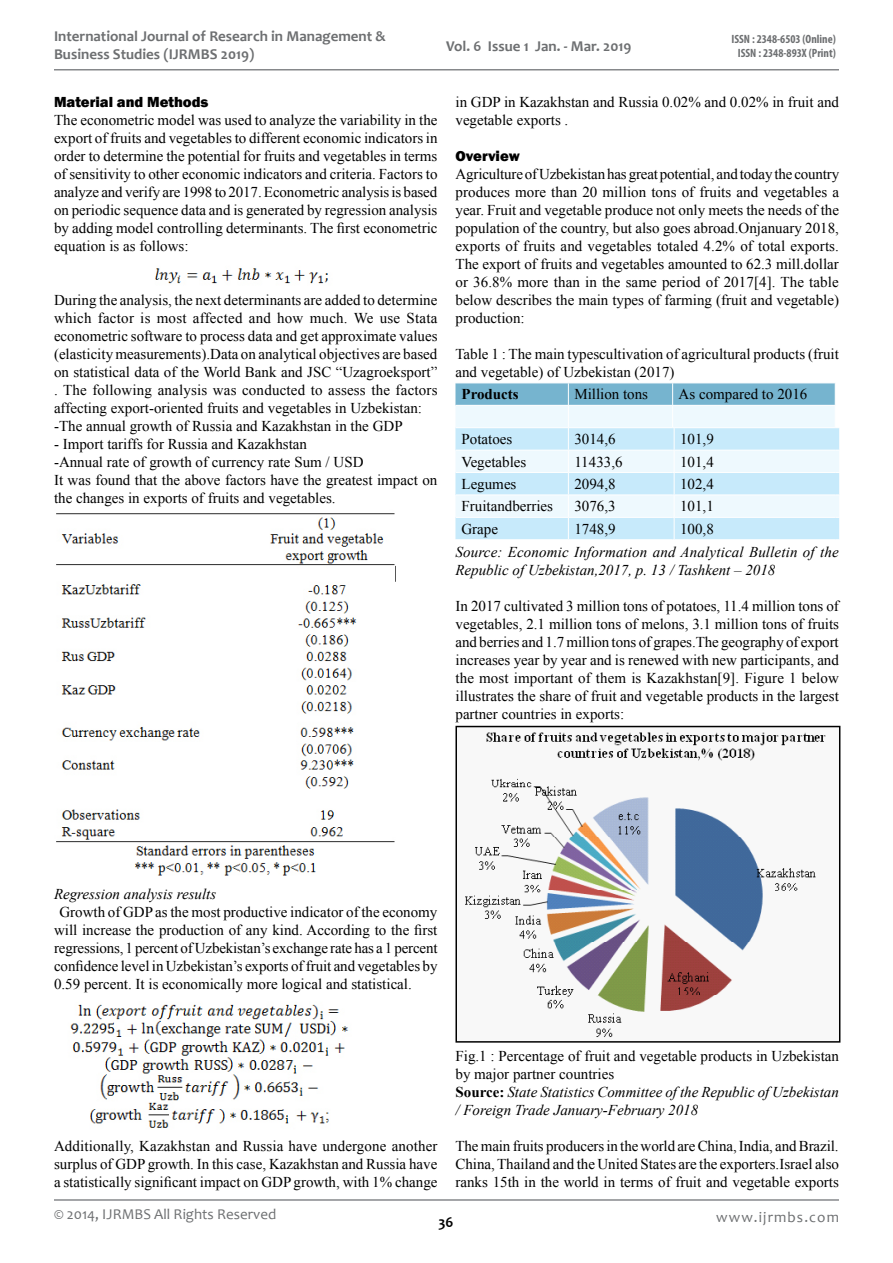
<style>
.page{position:relative;width:893px;height:1263px;background:#fff}
.page>*{position:absolute;margin:0;border:0;box-sizing:border-box;transform-origin:0 0}
.t1{font:15px/18px "Times New Roman";color:#000;text-align:justify}
.t2{font:italic 15px/18px "Times New Roman";color:#000}
.t3{font:700 15px/18px "Candara";color:#6d6f71}
.t4{font:15px "Candara";color:#6d6f71}
.t5{font:800 15px "Franklin Gothic";color:#000}
.t6{font:15px "Candara";letter-spacing:.075em;color:#6d6f71}
.t7{font:700 15px "Times New Roman";color:#000}
.t8{font:700 15px "Candara";color:#000}
.t9{font:700 condensed 12px/14.4px "Myriad Pro";color:#6d6f71;text-align:center}
.s1{font-style:normal}
.s2{font-weight:700;font-style:normal}
</style>
<div class="page">
<hr style="left:54px;top:1199px;width:785px;height:2px;background:#86888b">
<hr style="left:54px;top:69px;width:785px;height:2px;background:#86888b">
<img style="left:155px;top:268px;width:173px;height:16px">
<img style="left:56px;top:513px;width:340px;height:363px">
<img style="left:70px;top:1004px;width:279px;height:124px">
<svg style="left:455px;top:383px;width:385px;height:157px;background:#cee9f6"></svg>
<img style="left:465px;top:732px;width:361px;height:306px">
<div style="left:455px;top:726px;width:385px;height:317px;border:2px solid #000"></div>
<p class="t3" style="left:54px;top:27px;width:333px">International Journal of Research in Management &amp;<br>Business Studies (IJRMBS 2019)</p>
<p class="t3" style="left:446px;top:37px;width:187px">Vol. 6 Issue 1 Jan. - Mar. 2019</p>
<p class="t9" style="left:731px;top:31px;width:106px">ISSN : 2348-6503 (Online)<br>ISSN : 2348-893X (Print)</p>
<p class="t5" style="left:54px;top:92px;width:156px">Material and Methods</p>
<p class="t1" style="left:54px;top:110px;width:385px">The econometric model was used to analyze the variability in the export of fruits and vegetables to different economic indicators in order to determine the potential for fruits and vegetables in terms of sensitivity to other economic indicators and criteria. Factors to analyze and verify are 1998 to 2017. Econometric analysis is based on periodic sequence data and is generated by regression analysis by adding model controlling determinants. The first econometric equation is as follows:</p>
<p class="t1" style="left:455px;top:92px;width:385px">in GDP in Kazakhstan and Russia 0.02% and 0.02% in fruit and vegetable exports .</p>
<p class="t5" style="left:455px;top:146px;width:66px">Overview</p>
<p class="t1" style="left:455px;top:164px;width:385px">Agriculture of Uzbekistan has great potential, and today the country produces more than 20 million tons of fruits and vegetables a year. Fruit and vegetable produce not only meets the needs of the population of the country, but also goes abroad.Onjanuary 2018, exports of fruits and vegetables totaled 4.2% of total exports.<br>The export of fruits and vegetables amounted to 62.3 mill.dollar or 36.8% more than in the same period of 2017[4]. The table below describes the main types of farming (fruit and vegetable) production:</p>
<p class="t1" style="left:455px;top:344px;width:385px">Table 1 : The main typescultivation of agricultural products (fruit and vegetable) of Uzbekistan (2017)</p>
<p class="t7" style="left:461px;top:384px;width:59px">Products</p>
<p class="t1" style="left:574px;top:385px;width:75px">Million tons</p>
<p class="t1" style="left:679px;top:385px;width:130px">As compared to 2016</p>
<p class="t1" style="left:461px;top:430px;width:52px">Potatoes</p>
<p class="t1" style="left:574px;top:430px;width:43px">3014,6</p>
<p class="t1" style="left:680px;top:430px;width:35px">101,9</p>
<p class="t1" style="left:461px;top:452px;width:66px">Vegetables</p>
<p class="t1" style="left:574px;top:452px;width:50px">11433,6</p>
<p class="t1" style="left:680px;top:452px;width:35px">101,4</p>
<p class="t1" style="left:461px;top:475px;width:56px">Legumes</p>
<p class="t1" style="left:574px;top:475px;width:43px">2094,8</p>
<p class="t1" style="left:680px;top:475px;width:35px">102,4</p>
<p class="t1" style="left:461px;top:497px;width:93px">Fruitandberries</p>
<p class="t1" style="left:574px;top:497px;width:43px">3076,3</p>
<p class="t1" style="left:680px;top:497px;width:35px">101,1</p>
<p class="t1" style="left:461px;top:519px;width:38px">Grape</p>
<p class="t1" style="left:574px;top:519px;width:43px">1748,9</p>
<p class="t1" style="left:680px;top:519px;width:35px">100,8</p>
<p class="t2" style="left:455px;top:542px;width:385px">Source: Economic Information and Analytical Bulletin of the<br>Republic of Uzbekistan,2017, p. 13 / Tashkent – 2018</p>
<p class="t1" style="left:455px;top:596px;width:385px">In 2017 cultivated 3 million tons of potatoes, 11.4 million tons of vegetables, 2.1 million tons of melons, 3.1 million tons of fruits and berries and 1.7 million tons of grapes.The geography of export increases year by year and is renewed with new participants, and the most important of them is Kazakhstan[9]. Figure 1 below illustrates the share of fruit and vegetable products in the largest partner countries in exports:</p>
<p class="t1" style="left:54px;top:290px;width:385px;text-align:left">During the analysis, the next determinants are added to determine which factor is most affected and how much. We use Stata econometric software to process data and get approximate values (elasticity measurements).Data on analytical objectives are based on statistical data of the World Bank and JSC “Uzagroeksport” . The following analysis was conducted to assess the factors affecting export-oriented fruits and vegetables in Uzbekistan: -The annual growth of Russia and Kazakhstan in the GDP</p>
<p class="t1" style="left:54px;top:434px;width:385px;text-align:left">- Import tariffs for Russia and Kazakhstan<br>-Annual rate of growth of currency rate Sum / USD<br>It was found that the above factors have the greatest impact on the changes in exports of fruits and vegetables.</p>
<p class="t2" style="left:54px;top:884px;width:164px">Regression analysis results</p>
<p class="t1" style="left:54px;top:902px;width:385px;text-indent:5px">Growth of GDP as the most productive indicator of the economy will increase the production of any kind. According to the first regressions, 1 percent of Uzbekistan’s exchange rate has a 1 percent confidence level in Uzbekistan’s exports of fruit and vegetables by 0.59 percent. It is economically more logical and statistical.</p>
<p class="t1" style="left:54px;top:1136px;width:385px">Additionally, Kazakhstan and Russia have undergone another surplus of GDP growth. In this case, Kazakhstan and Russia have a statistically significant impact on GDP growth, with 1% change</p>
<p class="t2" style="left:455px;top:1046px;width:385px"><span class="s1">Fig.1 : Percentage of fruit and vegetable products in Uzbekistan by major partner countries<br></span><span class="s2">Source:</span> State Statistics Committee of the Republic of Uzbekistan / Foreign Trade January-February 2018</p>
<p class="t1" style="left:455px;top:1136px;width:385px">The main fruits producers in the world are China, India, and Brazil.<br>China, Thailand and the United States are the exporters.Israel also ranks 15th in the world in terms of fruit and vegetable exports</p>
<p class="t4" style="left:54px;top:1205px;width:224px">© 2014, IJRMBS All Rights Reserved</p>
<p class="t8" style="left:438px;top:1213px;width:16px">36</p>
<p class="t6" style="left:716px;top:1207px;width:124px">www.ijrmbs.com</p>
</div>
